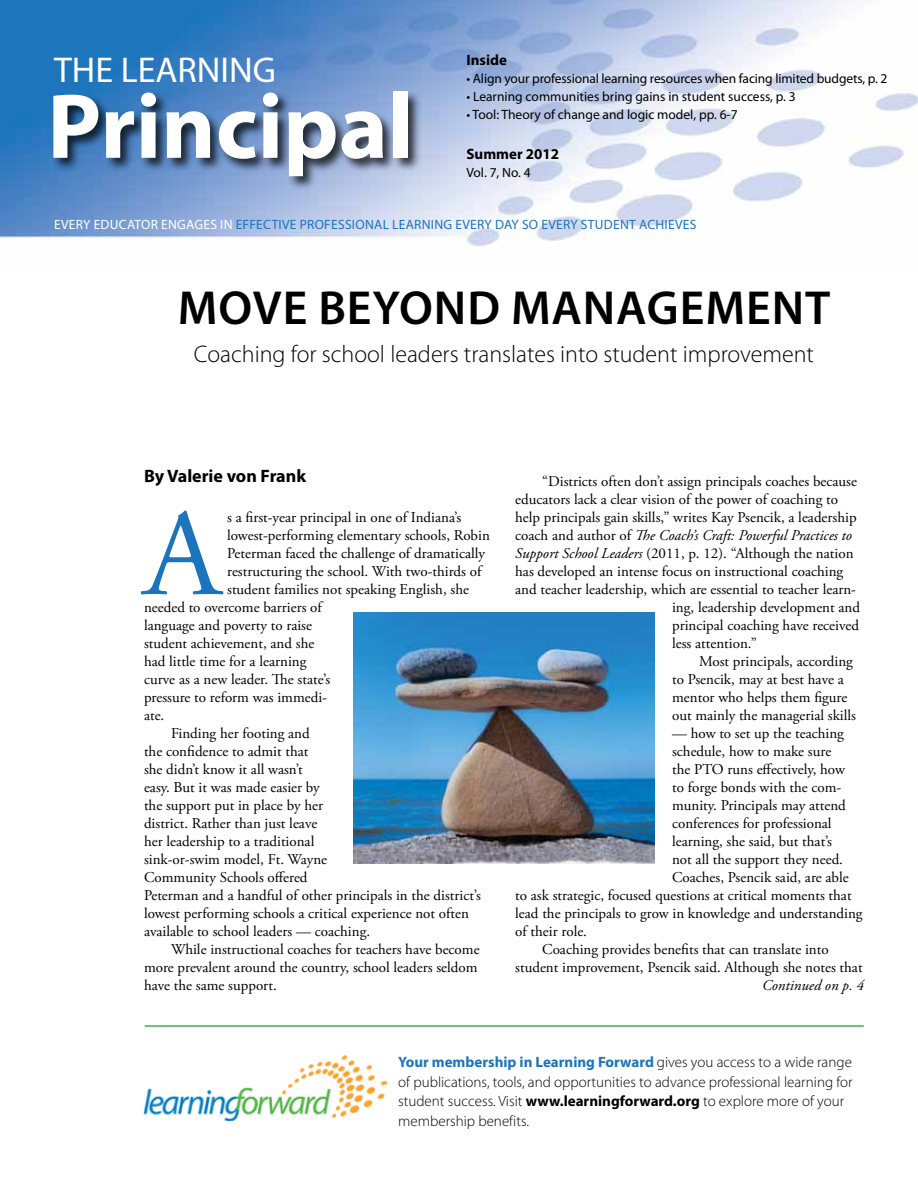
<style>
.page{position:relative;width:918px;height:1188px;background:#fff}
.page>*{position:absolute;margin:0;border:0;box-sizing:border-box;transform-origin:0 0}
.t1{font:123.6px "Adobe Garamond Pro";color:#1c75bc}
.t2{font:700 93px "Myriad Pro";color:#fff}
.t3{font:600 48px "Myriad Pro";letter-spacing:.02em;color:#000}
.t4{font:36px "Myriad Pro";color:#fff}
.t5{font:300 24px "Myriad Pro";color:#000}
.t6{font:700 18px "Myriad Pro";letter-spacing:-.005em;color:#000}
.t7{font:15px "Adobe Garamond Pro";color:#000}
.t8{font:300 15px/19.5px "Myriad Pro";color:#000}
.t9{font:italic 15px "Adobe Garamond Pro";color:#000}
.t10{font:700 15px "Myriad Pro";color:#000}
.t11{font:13.5px "Myriad Pro";letter-spacing:-.005em;color:#000}
.t12{font:13.5px "Myriad Pro";letter-spacing:.02em;color:#fff}
.t13{font:13.5px "Myriad Pro";letter-spacing:.02em;color:#1c75bc}
.s1{color:#1c75bc}
.s2{font-style:normal}
.s3{font-style:italic}
.s4{font-weight:700;color:#1c75bc}
.s5{font-weight:700}
</style>
<div class="page">
<img style="left:0;top:0;width:918px;height:249px">
<div style="left:51px;top:90px;width:371px;height:100px;background:#000;opacity:.75"></div>
<hr style="left:145px;top:1025px;width:719px;height:2px;background:#39b54a">
<img style="left:144px;top:1056px;width:243px;height:64px">
<img style="left:354px;top:612px;width:300px;height:252px">
<h3 class="t4" style="left:54px;top:47px;width:220px">THE LEARNING</h3>
<h2 class="t2" style="left:47px;top:66px;width:368px">Principal</h2>
<p class="t10" style="left:466px;top:50px;width:42px">Inside</p>
<p class="t11" style="left:466px;top:70px;width:422px">• Align your professional learning resources when facing limited budgets, p. 2</p>
<p class="t11" style="left:466px;top:88px;width:331px">• Learning communities bring gains in student success, p. 3</p>
<p class="t11" style="left:466px;top:106px;width:273px">• Tool: Theory of change and logic model, pp. 6-7</p>
<p class="t10" style="left:466px;top:144px;width:94px">Summer 2012</p>
<p class="t11" style="left:466px;top:164px;width:66px">Vol. 7, No. 4</p>
<p class="t12" style="left:54px;top:216px;width:320px">Every educator engages in <span class="s1">effective professional</span></p>
<p class="t13" style="left:392px;top:216px;width:230px">learning every day so every student</p>
<p class="t13" style="left:639px;top:216px;width:59px">achieves</p>
<h3 class="t3" style="left:178px;top:277px;width:654px">MOVE BEYOND MANAGEMENT</h3>
<h3 class="t5" style="left:194px;top:339px;width:622px">Coaching for school leaders translates into student improvement</h3>
<p class="t6" style="left:144px;top:464px;width:164px">By Valerie von Frank</p>
<h1 class="t1" style="left:144px;top:481px;width:79px">A</h1>
<p class="t7" style="left:227px;top:508px;width:236px">s a first-year principal in one of Indiana’s</p>
<p class="t7" style="left:227px;top:526px;width:264px">lowest-performing elementary schools, Robin</p>
<p class="t7" style="left:227px;top:544px;width:259px">Peterman faced the challenge of dramatically</p>
<p class="t7" style="left:227px;top:562px;width:256px">restructuring the school. With two-thirds of</p>
<p class="t7" style="left:227px;top:580px;width:243px">student families not speaking English, she</p>
<p class="t7" style="left:144px;top:598px;width:179px">needed to overcome barriers of</p>
<p class="t7" style="left:144px;top:616px;width:170px">language and poverty to raise</p>
<p class="t7" style="left:144px;top:634px;width:172px">student achievement, and she</p>
<p class="t7" style="left:144px;top:652px;width:164px">had little time for a learning</p>
<p class="t7" style="left:144px;top:670px;width:188px">curve as a new leader. The state’s</p>
<p class="t7" style="left:144px;top:688px;width:185px">pressure to reform was immedi-</p>
<p class="t7" style="left:144px;top:706px;width:22px">ate.</p>
<p class="t7" style="left:171px;top:724px;width:140px">Finding her footing and</p>
<p class="t7" style="left:144px;top:742px;width:166px">the confidence to admit that</p>
<p class="t7" style="left:144px;top:760px;width:160px">she didn’t know it all wasn’t</p>
<p class="t7" style="left:144px;top:778px;width:177px">easy. But it was made easier by</p>
<p class="t7" style="left:144px;top:796px;width:181px">the support put in place by her</p>
<p class="t7" style="left:144px;top:814px;width:175px">district. Rather than just leave</p>
<p class="t7" style="left:144px;top:832px;width:172px">her leadership to a traditional</p>
<p class="t7" style="left:144px;top:850px;width:185px">sink-or-swim model, Ft. Wayne</p>
<p class="t7" style="left:144px;top:868px;width:165px">Community Schools offered</p>
<p class="t7" style="left:144px;top:886px;width:338px">Peterman and a handful of other principals in the district’s</p>
<p class="t7" style="left:144px;top:904px;width:326px">lowest performing schools a critical experience not often</p>
<p class="t7" style="left:144px;top:922px;width:228px">available to school leaders — coaching.</p>
<p class="t7" style="left:171px;top:940px;width:310px">While instructional coaches for teachers have become</p>
<p class="t7" style="left:144px;top:958px;width:335px">more prevalent around the country, school leaders seldom</p>
<p class="t7" style="left:144px;top:976px;width:134px">have the same support.</p>
<p class="t7" style="left:542px;top:472px;width:316px">“Districts often don’t assign principals coaches because</p>
<p class="t7" style="left:515px;top:490px;width:324px">educators lack a clear vision of the power of coaching to</p>
<p class="t7" style="left:515px;top:508px;width:343px">help principals gain skills,” writes Kay Psencik, a leadership</p>
<p class="t9" style="left:515px;top:526px;width:338px"><span class="s2">coach and author of</span> The Coach’s Craft: Powerful Practices to</p>
<p class="t7" style="left:515px;top:544px;width:340px"><span class="s3">Support School Leaders</span> (2011, p. 12). “Although the nation</p>
<p class="t7" style="left:515px;top:562px;width:330px">has developed an intense focus on instructional coaching</p>
<p class="t7" style="left:515px;top:580px;width:342px">and teacher leadership, which are essential to teacher learn-</p>
<p class="t7" style="left:672px;top:598px;width:190px">ing, leadership development and</p>
<p class="t7" style="left:672px;top:616px;width:188px">principal coaching have received</p>
<p class="t7" style="left:672px;top:634px;width:86px">less attention.”</p>
<p class="t7" style="left:699px;top:652px;width:155px">Most principals, according</p>
<p class="t7" style="left:672px;top:670px;width:173px">to Psencik, may at best have a</p>
<p class="t7" style="left:672px;top:688px;width:177px">mentor who helps them figure</p>
<p class="t7" style="left:672px;top:706px;width:185px">out mainly the managerial skills</p>
<p class="t7" style="left:672px;top:724px;width:173px">— how to set up the teaching</p>
<p class="t7" style="left:672px;top:742px;width:161px">schedule, how to make sure</p>
<p class="t7" style="left:672px;top:760px;width:174px">the PTO runs effectively, how</p>
<p class="t7" style="left:672px;top:778px;width:171px">to forge bonds with the com-</p>
<p class="t7" style="left:672px;top:796px;width:175px">munity. Principals may attend</p>
<p class="t7" style="left:672px;top:814px;width:161px">conferences for professional</p>
<p class="t7" style="left:672px;top:832px;width:162px">learning, she said, but that’s</p>
<p class="t7" style="left:672px;top:850px;width:172px">not all the support they need.</p>
<p class="t7" style="left:672px;top:868px;width:178px">Coaches, Psencik said, are able</p>
<p class="t7" style="left:515px;top:886px;width:338px">to ask strategic, focused questions at critical moments that</p>
<p class="t7" style="left:515px;top:904px;width:349px">lead the principals to grow in knowledge and understanding</p>
<p class="t7" style="left:515px;top:922px;width:73px">of their role.</p>
<p class="t7" style="left:542px;top:940px;width:288px">Coaching provides benefits that can translate into</p>
<p class="t7" style="left:515px;top:958px;width:349px">student improvement, Psencik said. Although she notes that</p>
<p class="t9" style="left:762px;top:976px;width:103px">Continued on p. 4</p>
<p class="t8" style="left:398px;top:1052px;width:456px"><span class="s4">Your membership in Learning Forward</span> gives you access to a wide range of publications, tools, and opportunities to advance professional learning for student success. Visit <span class="s5">www.learningforward.org</span> to explore more of your membership benefits.</p>
</div>
